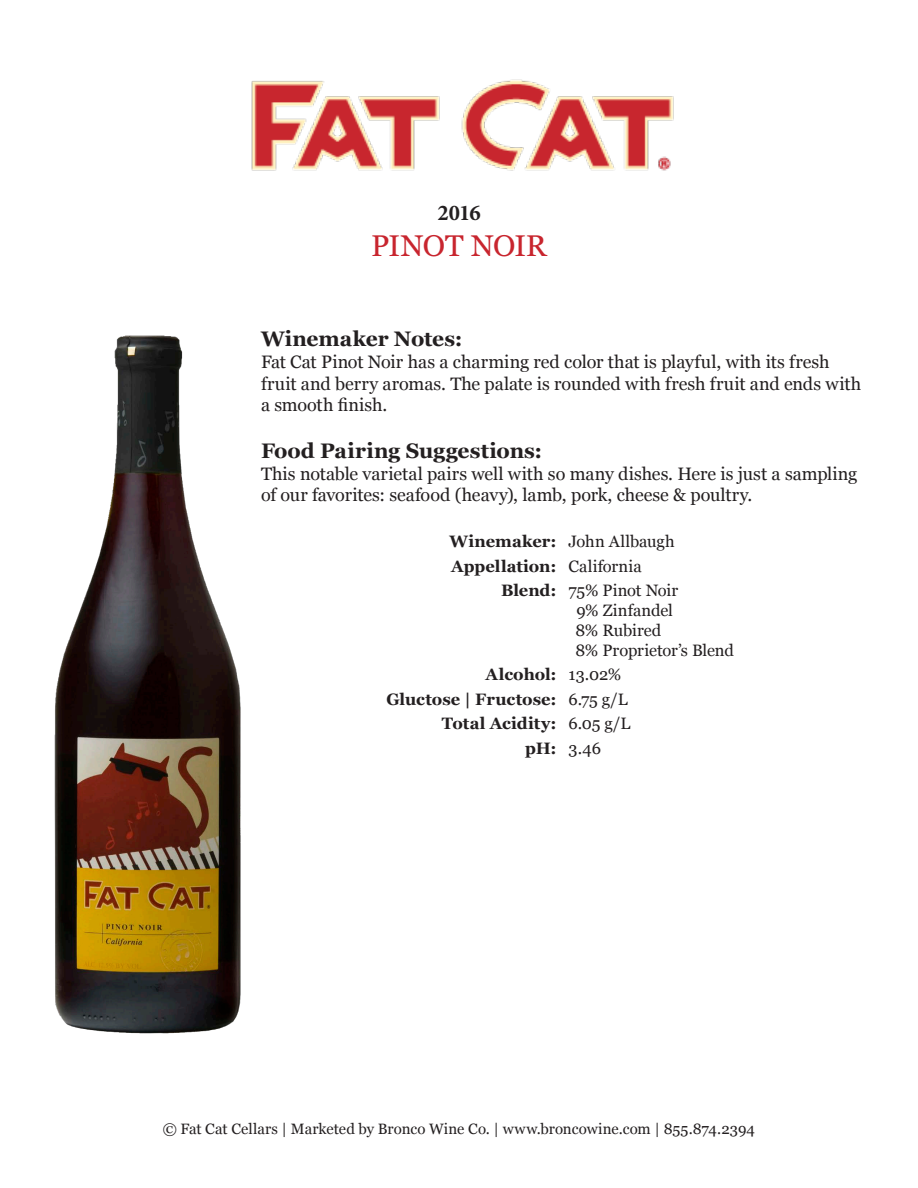
<style>
.page{position:relative;width:918px;height:1188px;background:#fff}
.page>*{position:absolute;margin:0;border:0;box-sizing:border-box;transform-origin:0 0}
.varietial{font:30px "Georgia";letter-spacing:-.025em;color:#c8252e}
.year{font:700 22.5px "Minion Pro";color:#231f20}
.heading{font:700 21px "Georgia";color:#231f20}
.body{font:18px/21.6px "Georgia";letter-spacing:-.005em;color:#231f20}
.table_body{font:16.5px "Georgia";letter-spacing:-.005em;color:#231f20}
.table_headings{font:700 16.5px "Georgia";color:#231f20}
.marketing_info{font:15px "Georgia";letter-spacing:.005em;color:#231f20}
</style>
<div class="page">
<img style="left:54px;top:335px;width:187px;height:699px">
<img style="left:251px;top:79px;width:423px;height:92px">
<p class="year" style="left:437px;top:197px;width:45px">2016</p>
<p class="varietial" style="left:371px;top:228px;width:177px">PINOT NOIR</p>
<p class="heading" style="left:261px;top:326px;width:203px">Winemaker Notes:</p>
<p class="body" style="left:261px;top:351px;width:602px">Fat Cat Pinot Noir has a charming red color that is playful, with its fresh fruit and berry aromas. The palate is rounded with fresh fruit and ends with a smooth finish.</p>
<p class="heading" style="left:261px;top:437px;width:283px">Food Pairing Suggestions:</p>
<p class="body" style="left:261px;top:463px;width:598px">This notable varietal pairs well with so many dishes. Here is just a sampling of our favorites: seafood (heavy), lamb, pork, cheese &amp; poultry.</p>
<p class="table_headings" style="left:450px;top:531px;width:108px">Winemaker:</p>
<p class="table_body" style="left:568px;top:532px;width:108px">John Allbaugh</p>
<p class="table_headings" style="left:451px;top:555px;width:107px">Appellation:</p>
<p class="table_body" style="left:568px;top:556px;width:75px">California</p>
<p class="table_headings" style="left:501px;top:580px;width:57px">Blend:</p>
<p class="table_body" style="left:568px;top:581px;width:111px">75% Pinot Noir</p>
<p class="table_body" style="left:576px;top:600px;width:98px">9% Zinfandel</p>
<p class="table_body" style="left:575px;top:620px;width:87px">8% Rubired</p>
<p class="table_body" style="left:575px;top:640px;width:160px">8% Proprietor’s Blend</p>
<p class="table_headings" style="left:486px;top:664px;width:72px">Alcohol:</p>
<p class="table_body" style="left:568px;top:664px;width:54px">13.02%</p>
<p class="table_headings" style="left:386px;top:688px;width:172px">Gluctose | Fructose:</p>
<p class="table_body" style="left:568px;top:689px;width:61px">6.75 g/L</p>
<p class="table_headings" style="left:442px;top:713px;width:116px">Total Acidity:</p>
<p class="table_body" style="left:568px;top:713px;width:63px">6.05 g/L</p>
<p class="table_headings" style="left:525px;top:737px;width:33px">pH:</p>
<p class="table_body" style="left:568px;top:738px;width:34px">3.46</p>
<p class="marketing_info" style="left:163px;top:1120px;width:594px">© Fat Cat Cellars | Marketed by Bronco Wine Co. | www.broncowine.com | 855.874.2394</p>
</div>
